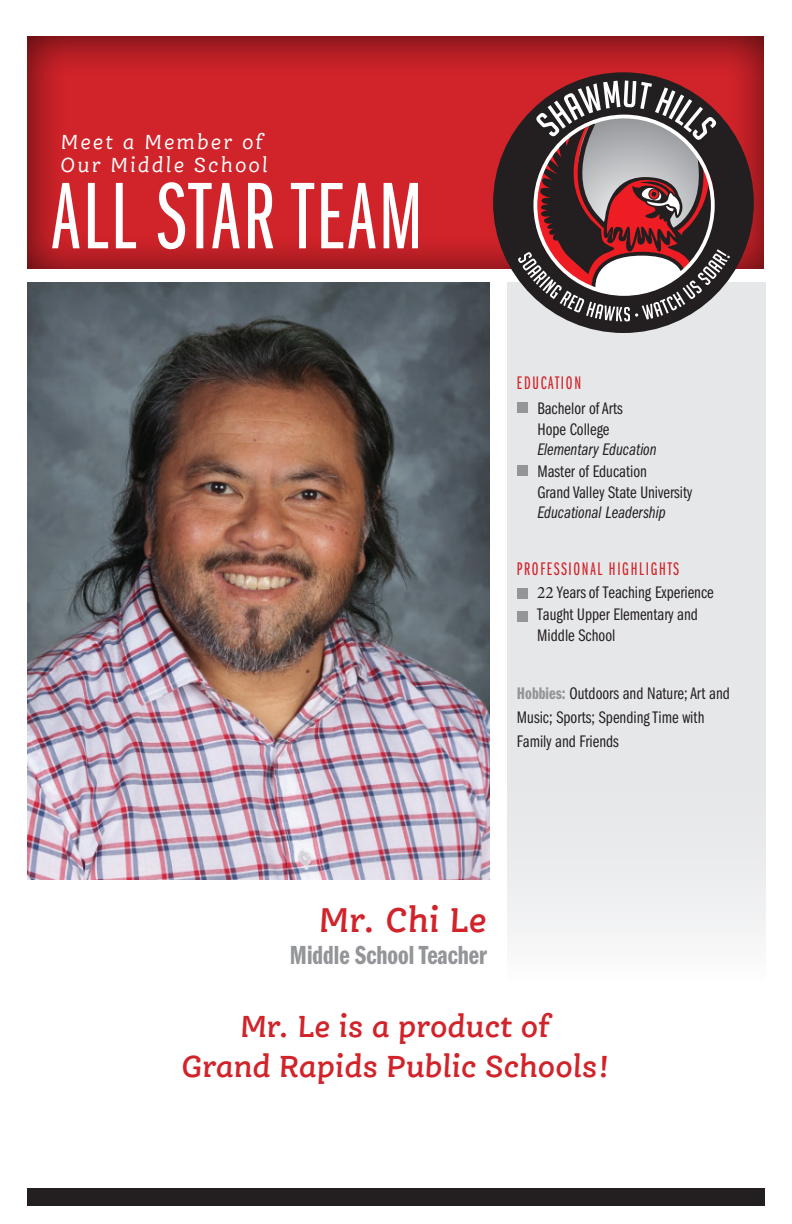
<style>
.page{position:relative;width:792px;height:1224px;background:#fff}
.page>*{position:absolute;margin:0;border:0;box-sizing:border-box;transform-origin:0 0}
.t1{font:98px "ITC Franklin Gothic Std Bk X Cp";letter-spacing:.03em;color:#fff}
.t2{font:italic 600 37px "Ernestine Pro";letter-spacing:.01em;color:#d1232a}
.t3{font:italic 600 32.8px/40px "Ernestine Pro";color:#d1232a;text-align:center}
.t4{font:27.1px "ITC Franklin Gothic Std Dm Cp";color:#939598}
.t5{font:italic 22.1px/23.2px "Ernestine Pro";letter-spacing:.09em;color:#fff}
.t6{font:18.9px "ITC Franklin Gothic Std Bk X Cp";letter-spacing:.09em;color:#d1232a}
.t7{font:17.3px/20.5px "ITC Franklin Gothic Std Bk Cp";color:#231f20}
.t8{font:17.3px "ITC Franklin Gothic Std Bk Cp It";color:#231f20}
.s1{font-family:"Minion Pro"}
.s2{font-family:"ITC Franklin Gothic Std Dm Cp";color:#939598}
</style>
<div class="page">
<div style="left:507px;top:283px;width:258px;height:698px;background:#e6e7e9"></div>
<div style="left:27px;top:36px;width:737px;height:233px;background:#231f20;opacity:.75"></div>
<img style="left:27px;top:283px;width:463px;height:596px">
<div style="left:517px;top:403px;width:10px;height:10px;background:#939598"></div>
<div style="left:517px;top:466px;width:10px;height:10px;background:#939598"></div>
<div style="left:517px;top:589px;width:10px;height:10px;background:#939598"></div>
<div style="left:517px;top:611px;width:10px;height:10px;background:#939598"></div>
<div style="left:493px;top:72px;width:261px;height:261px;background:#231f20;border-radius:50%"></div>
<svg style="left:518px;top:81px;width:212px;height:240px"></svg>
<div style="left:533px;top:115px;width:182px;height:181px;border:4px solid #fff;border-radius:50%"></div>
<div style="left:27px;top:1188px;width:738px;height:18px;background:#231f20"></div>
<p class="t5" style="left:61px;top:130px;width:209px">Meet a Member of<br>Our Middle School</p>
<h1 class="t1" style="left:52px;top:166px;width:372px">ALL STAR TEAM</h1>
<p class="t6" style="left:517px;top:373px;width:66px">EDUCATION</p>
<p class="t7" style="left:537px;top:398px;width:87px">Bachelor of Arts<br>Hope College</p>
<p class="t8" style="left:537px;top:440px;width:121px">Elementary Education</p>
<p class="t7" style="left:537px;top:461px;width:156px">Master of Education<br>Grand Valley State University</p>
<p class="t8" style="left:537px;top:503px;width:130px">Educational Leadership</p>
<p class="t6" style="left:517px;top:559px;width:164px">PROFESSIONAL HIGHLIGHTS</p>
<p class="t7" style="left:537px;top:582px;width:178px;line-height:21.5px"><span class="s1">22</span> Years of Teaching Experience<br>Taught Upper Elementary and<br>Middle School</p>
<p class="t7" style="left:517px;top:682px;width:214px;line-height:23.7px"><span class="s2">Hobbies:</span> Outdoors and Nature; Art and<br>Music; Sports; Spending Time with<br>Family and Friends</p>
<h2 class="t2" style="left:319px;top:898px;width:169px">Mr. Chi Le</h2>
<h3 class="t4" style="left:290px;top:941px;width:199px">Middle School Teacher</h3>
<h3 class="t3" style="left:182px;top:1006px;width:431px">Mr. Le is a product of<br>Grand Rapids Public Schools!</h3>
</div>
